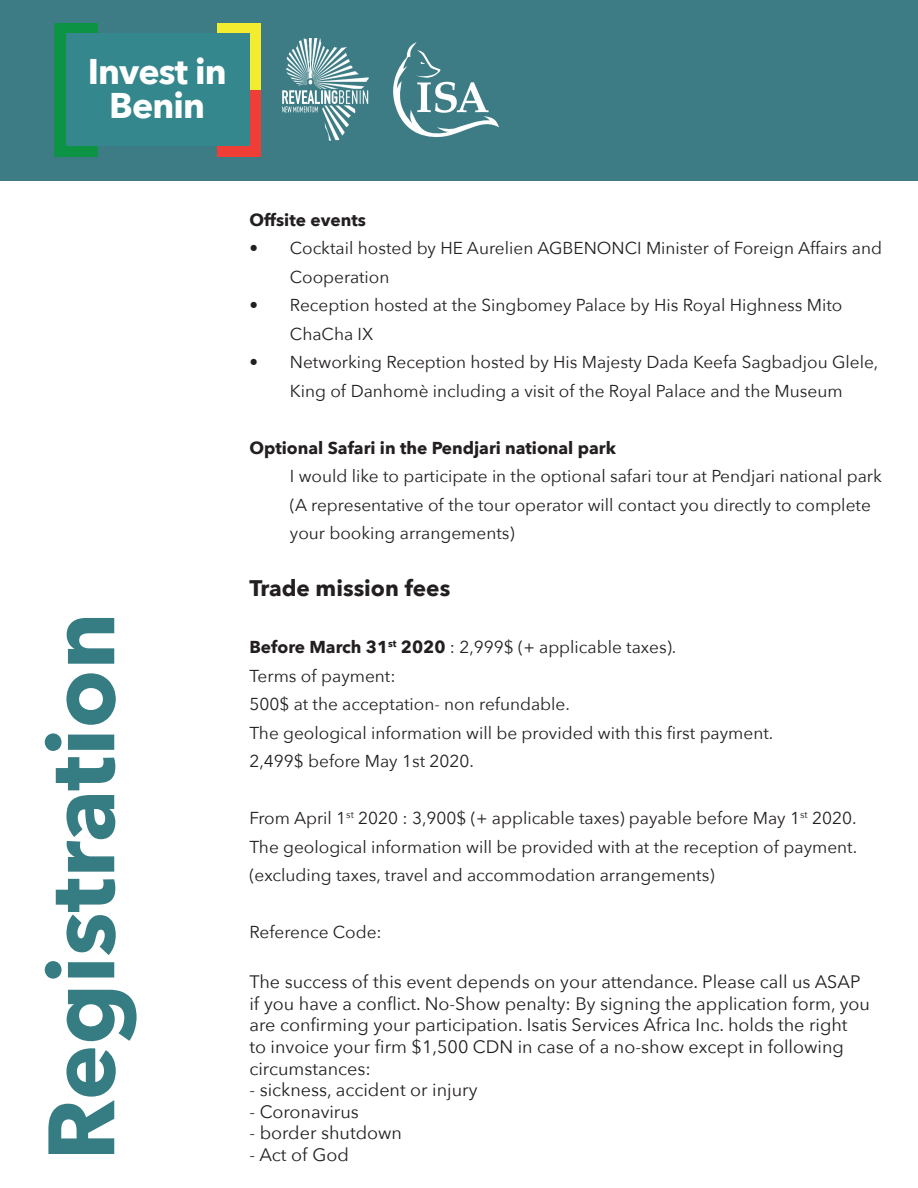
<style>
.page{position:relative;width:918px;height:1188px;background:#fff}
.page>*{position:absolute;margin:0;border:0;box-sizing:border-box;transform-origin:0 0}
.t1{font:700 93px "Avenir Next";color:#367c83}
.t2{font:700 35.7px/34px "Avenir Next";letter-spacing:-.025em;color:#fff;text-align:center}
.t3{font:700 22.5px "Avenir Next";color:#231f20}
.t4{font:18px/21.6px "Avenir Next";color:#231f20}
.t5{font:17.25px/28.5px "Avenir Next";color:#231f20}
.t6{font:700 17.25px "Avenir Next";color:#231f20}
.s1{font-weight:700}
</style>
<div class="page">
<div style="left:0;top:0;width:918px;height:180px;background:#3d7c85"></div>
<div style="left:217px;top:23px;width:44px;height:67px;background:#f4ed2f"></div>
<div style="left:217px;top:90px;width:44px;height:67px;background:#ee3e35"></div>
<div style="left:54px;top:23px;width:44px;height:67px;background:#0d9344"></div>
<div style="left:54px;top:90px;width:44px;height:67px;background:#0d9344"></div>
<div style="left:66px;top:33px;width:183px;height:113px;background:#34878c"></div>
<img style="left:282px;top:39px;width:86px;height:102px">
<svg style="left:382px;top:42px;width:117px;height:99px;background:#5c9198"></svg>
<p class="t2" style="left:88px;top:54px;width:141px">Invest in<br>Benin</p>
<p class="t1" style="left:1px;top:1161px;width:550px;rotate:-90deg">Registration</p>
<p class="t6" style="left:249px;top:205px;width:118px">Offsite events</p>
<p class="t5" style="left:290px;top:233px;width:594px;text-indent:-41px">• Cocktail hosted by HE Aurelien AGBENONCI Minister of Foreign Affairs and<br>Cooperation</p>
<p class="t5" style="left:290px;top:290px;width:554px;text-indent:-41px">• Reception hosted at the Singbomey Palace by His Royal Highness Mito<br>ChaCha IX</p>
<p class="t5" style="left:249px;top:347px;width:630px;text-align:center">• Networking Reception hosted by His Majesty Dada Keefa Sagbadjou Glele,<br>King of Danhomè including a visit of the Royal Palace and the Museum</p>
<p class="t6" style="left:249px;top:433px;width:368px">Optional Safari in the Pendjari national park</p>
<p class="t5" style="left:290px;top:461px;width:593px">I would like to participate in the optional safari tour at Pendjari national park (A representative of the tour operator will contact you directly to complete your booking arrangements)</p>
<p class="t3" style="left:249px;top:569px;width:202px">Trade mission fees</p>
<p class="t5" style="left:249px;top:632px;width:428px"><span class="s1">Before March 31</span><sup>st</sup> <span class="s1">2020</span> : 2,999$ (+ applicable taxes).</p>
<p class="t5" style="left:249px;top:661px;width:148px">Terms of payment:</p>
<p class="t5" style="left:249px;top:689px;width:322px">500$ at the acceptation- non refundable.</p>
<p class="t5" style="left:249px;top:718px;width:525px">The geological information will be provided with this first payment.</p>
<p class="t5" style="left:249px;top:746px;width:226px">2,499$ before May 1st 2020.</p>
<p class="t5" style="left:249px;top:803px;width:609px">From April 1<sup>st</sup> 2020 : 3,900$ (+ applicable taxes) payable before May 1<sup>st</sup> 2020.</p>
<p class="t5" style="left:249px;top:832px;width:609px">The geological information will be provided with at the reception of payment.</p>
<p class="t5" style="left:249px;top:860px;width:467px">(excluding taxes, travel and accommodation arrangements)</p>
<p class="t5" style="left:249px;top:917px;width:134px">Reference Code:</p>
<p class="t4" style="left:249px;top:970px;width:622px">The success of this event depends on your attendance. Please call us ASAP if you have a conflict. No-Show penalty: By signing the application form, you are confirming your participation. Isatis Services Africa Inc. holds the right<br>to invoice your firm $1,500 CDN in case of a no-show except in following circumstances:</p>
<p class="t4" style="left:249px;top:1078px;width:230px">- sickness, accident or injury</p>
<p class="t4" style="left:249px;top:1100px;width:111px">- Coronavirus</p>
<p class="t4" style="left:249px;top:1122px;width:154px">- border shutdown</p>
<p class="t4" style="left:249px;top:1143px;width:101px">- Act of God</p>
</div>
